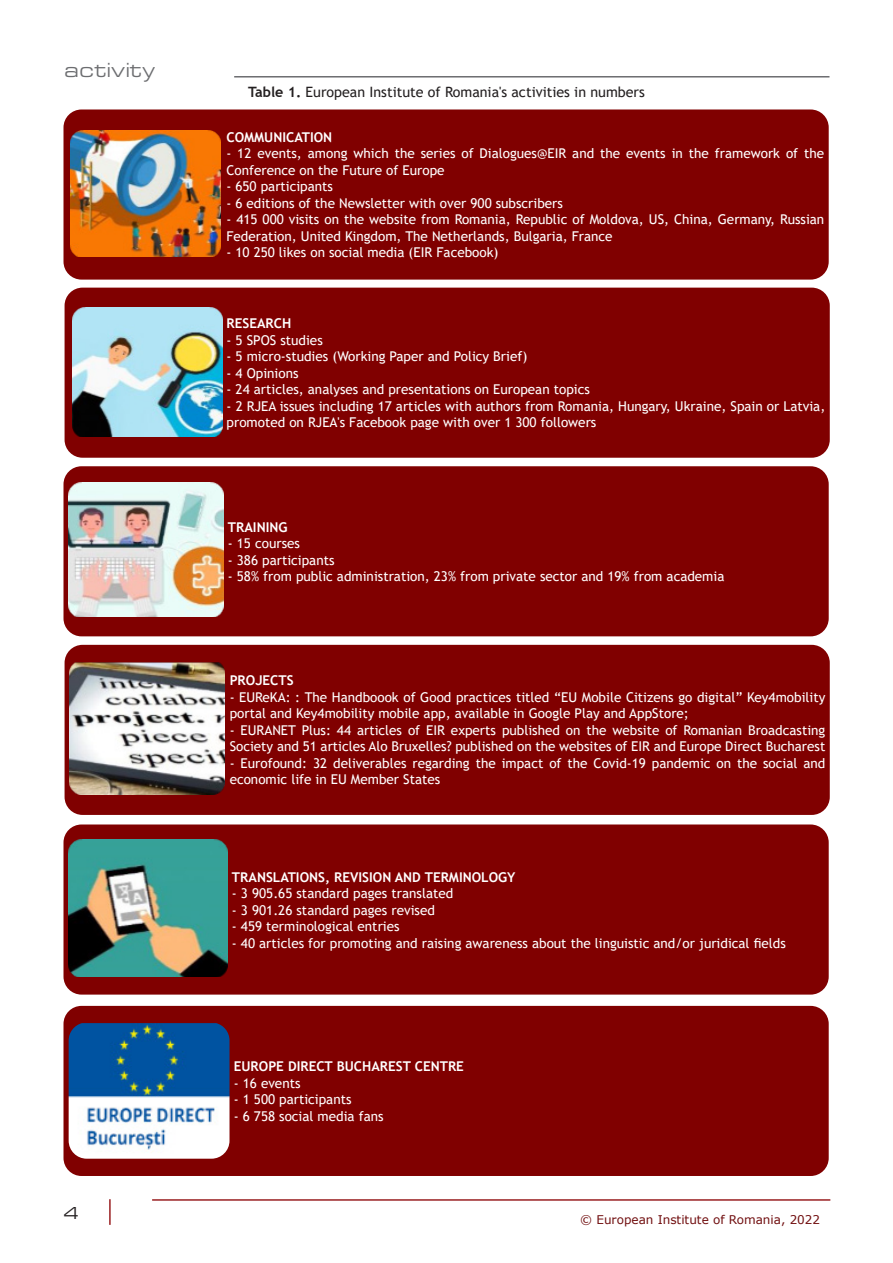
<style>
.page{position:relative;width:893px;height:1263px;background:#fff}
.page>*{position:absolute;margin:0;border:0;box-sizing:border-box;transform-origin:0 0}
.t1{font:21px "Eurostile Ext";letter-spacing:.025em;color:#6c6d70}
.t2{font:18px "Eurostile Ext";color:#231f20}
.text_nl{font:14.25px "Trebuchet MS";color:#231f20}
.Text_nl{font:13.5px/16.5px "Trebuchet MS";color:#fff}
.Text_nl-2{font:700 13.5px "Trebuchet MS";color:#fff}
.t3{font:12px "Verdana";color:#710f10}
.s1{font-weight:700}
</style>
<div class="page">
<hr style="left:152px;top:1199px;width:678px;height:2px;background:#9a2022">
<hr style="left:109px;top:1199px;width:2px;height:26px;background:#9a2022">
<div style="left:65px;top:288px;width:765px;height:170px;background:#800000;border-radius:18px"></div>
<img style="left:72px;top:307px;width:150px;height:130px">
<div style="left:63px;top:466px;width:766px;height:170px;background:#800000;border-radius:18px"></div>
<img style="left:68px;top:483px;width:155px;height:134px">
<div style="left:65px;top:645px;width:765px;height:170px;background:#800000;border-radius:18px"></div>
<img style="left:70px;top:662px;width:155px;height:133px">
<div style="left:63px;top:824px;width:766px;height:170px;background:#800000;border-radius:18px"></div>
<img style="left:69px;top:840px;width:159px;height:137px">
<div style="left:63px;top:1006px;width:766px;height:170px;background:#800000;border-radius:18px"></div>
<img style="left:69px;top:1023px;width:161px;height:136px">
<div style="left:63px;top:109px;width:766px;height:171px;background:#800000;border-radius:18px"></div>
<img style="left:70px;top:130px;width:151px;height:127px">
<hr style="left:234px;top:76px;width:595px;height:2px;background:#6c6d70">
<p class="t1" style="left:64px;top:55px;width:92px">activity</p>
<h2 class="t2" style="left:63px;top:1200px;width:18px">4</h2>
<p class="text_nl" style="left:248px;top:83px;width:398px"><span class="s1">Table 1.</span> European Institute of Romania's activities in numbers</p>
<p class="Text_nl-2" style="left:226px;top:129px;width:107px">COMMUNICATION</p>
<p class="Text_nl" style="left:226px;top:145px;width:599px">- 12 events, among which the series of Dialogues@EIR and the events in the framework of the<br>Conference on the Future of Europe</p>
<p class="Text_nl" style="left:226px;top:178px;width:108px">- 650 participants</p>
<p class="Text_nl" style="left:226px;top:195px;width:338px">- 6 editions of the Newsletter with over 900 subscribers</p>
<p class="Text_nl" style="left:226px;top:211px;width:599px">- 415 000 visits on the website from Romania, Republic of Moldova, US, China, Germany, Russian<br>Federation, United Kingdom, The Netherlands, Bulgaria, France</p>
<p class="Text_nl" style="left:226px;top:244px;width:274px">- 10 250 likes on social media (EIR Facebook)</p>
<p class="Text_nl-2" style="left:227px;top:315px;width:66px">RESEARCH</p>
<p class="Text_nl" style="left:227px;top:331px;width:98px">- 5 SPOS studies</p>
<p class="Text_nl" style="left:227px;top:348px;width:302px">- 5 micro-studies (Working Paper and Policy Brief)</p>
<p class="Text_nl" style="left:227px;top:364px;width:73px">- 4 Opinions</p>
<p class="Text_nl" style="left:227px;top:381px;width:365px">- 24 articles, analyses and presentations on European topics</p>
<p class="Text_nl" style="left:227px;top:397px;width:600px">- 2 RJEA issues including 17 articles with authors from Romania, Hungary, Ukraine, Spain or Latvia, promoted on RJEA's Facebook page with over 1 300 followers</p>
<p class="Text_nl-2" style="left:228px;top:518px;width:61px">TRAINING</p>
<p class="Text_nl" style="left:228px;top:535px;width:74px">- 15 courses</p>
<p class="Text_nl" style="left:228px;top:551px;width:108px">- 386 participants</p>
<p class="Text_nl" style="left:228px;top:568px;width:498px">- 58% from public administration, 23% from private sector and 19% from academia</p>
<p class="Text_nl-2" style="left:230px;top:672px;width:65px">PROJECTS</p>
<p class="Text_nl" style="left:230px;top:689px;width:597px">- EUReKA: : The Handboook of Good practices titled “EU Mobile Citizens go digital” Key4mobility portal and Key4mobility mobile app, available in Google Play and AppStore;</p>
<p class="Text_nl" style="left:230px;top:722px;width:597px">- EURANET Plus: 44 articles of EIR experts published on the website of Romanian Broadcasting<br>Society and 51 articles Alo Bruxelles? published on the websites of EIR and Europe Direct Bucharest</p>
<p class="Text_nl" style="left:230px;top:755px;width:597px">- Eurofound: 32 deliverables regarding the impact of the Covid-19 pandemic on the social and economic life in EU Member States</p>
<p class="Text_nl-2" style="left:232px;top:868px;width:285px">TRANSLATIONS, REVISION AND TERMINOLOGY</p>
<p class="Text_nl" style="left:232px;top:885px;width:223px">- 3 905.65 standard pages translated</p>
<p class="Text_nl" style="left:232px;top:901px;width:204px">- 3 901.26 standard pages revised</p>
<p class="Text_nl" style="left:232px;top:918px;width:169px">- 459 terminological entries</p>
<p class="Text_nl" style="left:232px;top:934px;width:555px">- 40 articles for promoting and raising awareness about the linguistic and/or juridical fields</p>
<p class="Text_nl-2" style="left:234px;top:1058px;width:232px">EUROPE DIRECT BUCHAREST CENTRE</p>
<p class="Text_nl" style="left:234px;top:1074px;width:68px">- 16 events</p>
<p class="Text_nl" style="left:234px;top:1091px;width:119px">- 1 500 participants</p>
<p class="Text_nl" style="left:234px;top:1107px;width:151px">- 6 758 social media fans</p>
<p class="t3" style="left:580px;top:1211px;width:241px">© European Institute of Romania, 2022</p>
</div>
